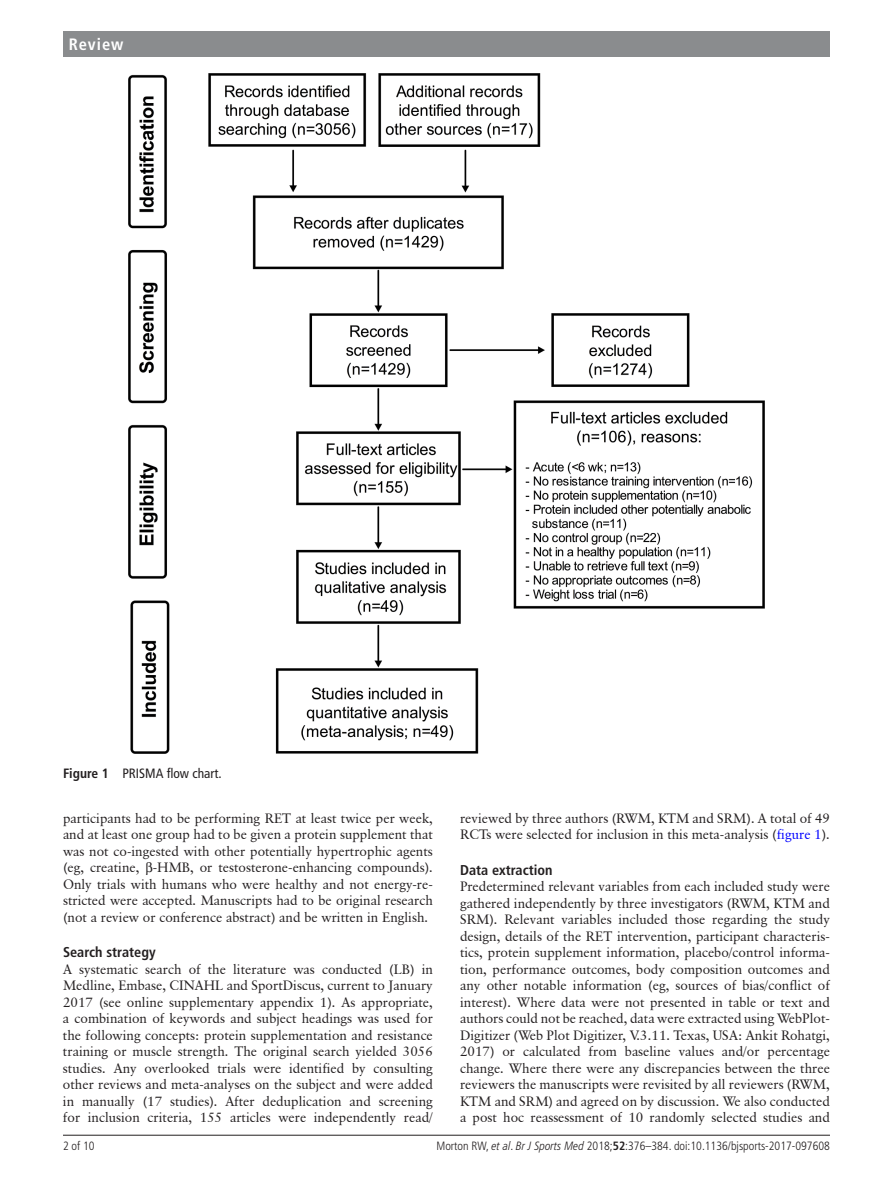
<style>
.page{position:relative;width:893px;height:1191px;background:#fff}
.page>*{position:absolute;margin:0;border:0;box-sizing:border-box;transform-origin:0 0}
.t1{font:700 condensed 16.5px "Frutiger LT Pro";letter-spacing:.055em;color:#fff}
.t2{font:700 condensed 14.25px "Frutiger LT Pro";color:#231f20}
.t3{font:13.5px/16.5px "Classical Garamond BT";color:#231f20;text-align:justify}
.t4{font:condensed 13.5px "Frutiger LT Pro";color:#231f20}
.t5{font:300 condensed 12px "Frutiger LT Pro";color:#231f20}
.s1{font-weight:700}
.s2{color:#00f}
.s3{font-style:italic}
</style>
<div class="page">
<hr style="left:63px;top:1134px;width:767px;height:1px;background:#231f20">
<div style="left:63px;top:31px;width:767px;height:25px;background:#8a8c8e"></div>
<img style="left:128px;top:73px;width:637px;height:681px">
<p class="t1" style="left:69px;top:34px;width:56px">Review</p>
<p class="t4" style="left:63px;top:766px;width:160px"><span class="s1">Figure 1</span> PRISMA flow chart.</p>
<p class="t3" style="left:63px;top:809px;width:371px">participants had to be performing RET at least twice per week, and at least one group had to be given a protein supplement that was not co-ingested with other potentially hypertrophic agents (eg, creatine, -HMB, or testosterone-enhancing compounds).<br>Only trials with humans who were healthy and not energy-re&shy;stricted were accepted. Manuscripts had to be original research (not a review or conference abstract) and be written in English.</p>
<p class="t2" style="left:63px;top:943px;width:94px">Search strategy</p>
<p class="t3" style="left:63px;top:960px;width:371px">A systematic search of the literature was conducted (LB) in Medline, Embase, CINAHL and SportDiscus, current to January 2017 (see online supplementary appendix 1). As appropriate, a combination of keywords and subject headings was used for the following concepts: protein supplementation and resistance training or muscle strength. The original search yielded 3056 studies. Any overlooked trials were identified by consulting other reviews and meta-analyses on the subject and were added in manually (17 studies). After deduplication and screening for inclusion criteria, 155 articles were independently read/</p>
<p class="t3" style="left:460px;top:809px;width:371px">reviewed by three authors (RWM, KTM and SRM). A total of 49<br>RCTs were selected for inclusion in this meta-analysis (<span class="s2">figure 1</span>).</p>
<p class="t2" style="left:460px;top:861px;width:94px">Data extraction</p>
<p class="t3" style="left:460px;top:878px;width:371px">Predetermined relevant variables from each included study were gathered independently by three investigators (RWM, KTM and SRM). Relevant variables included those regarding the study design, details of the RET intervention, participant characteris&shy;tics, protein supplement information, placebo/control informa&shy;tion, performance outcomes, body composition outcomes and any other notable information (eg, sources of bias/conflict of interest). Where data were not presented in table or text and authors could not be reached, data were extracted using WebPlot-Digitizer (Web Plot Digitizer, V.3.11. Texas, USA: Ankit Rohatgi, 2017) or calculated from baseline values and/or percentage change. Where there were any discrepancies between the three reviewers the manuscripts were revisited by all reviewers (RWM, KTM and SRM) and agreed on by discussion. We also conducted a post hoc reassessment of 10 randomly selected studies and</p>
<p class="t5" style="left:63px;top:1138px;width:33px">2 of 10</p>
<p class="t5" style="left:436px;top:1138px;width:395px">Morton RW, <span class="s3">et al</span>. <span class="s3">Br J Sports Med</span> 2018;<span class="s1">52</span>:376–384. doi:10.1136/bjsports-2017-097608</p>
</div>
